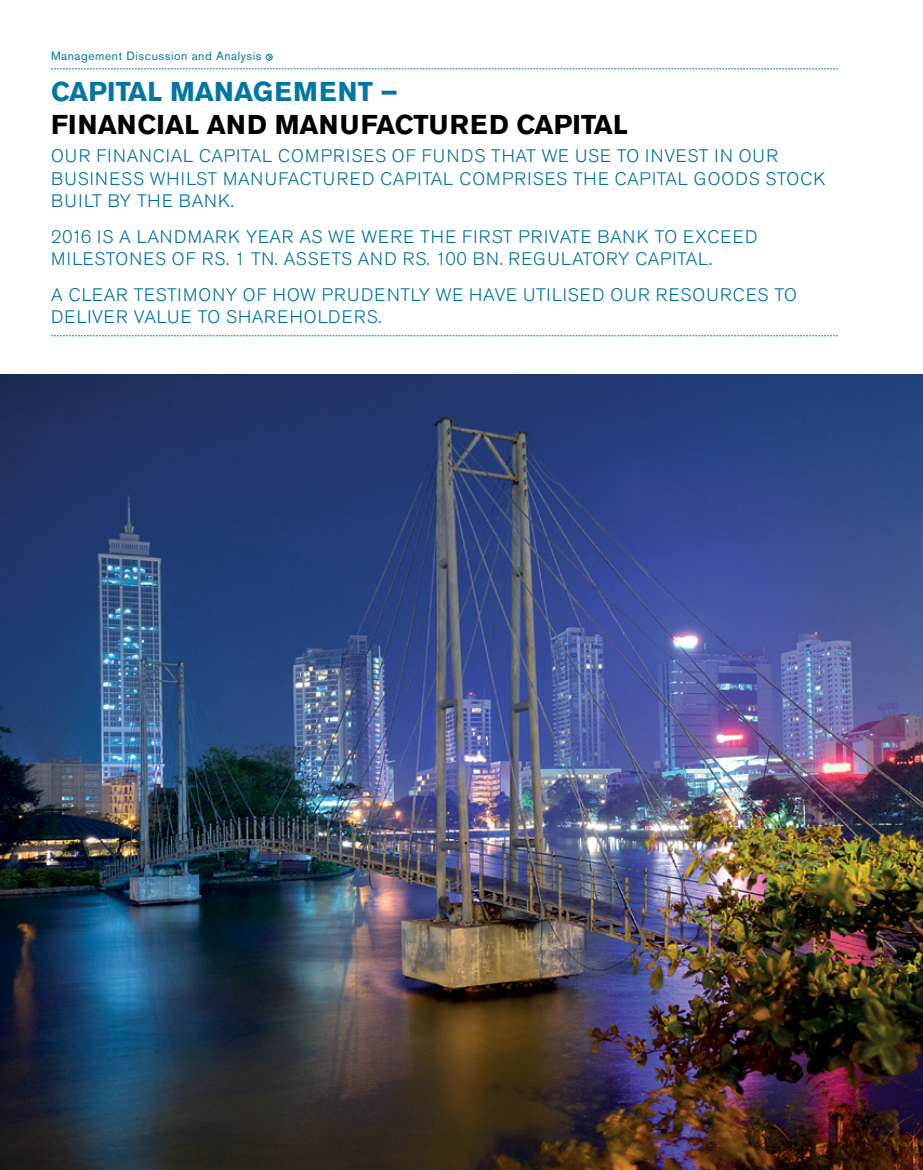
<style>
.page{position:relative;width:923px;height:1170px;background:#fff}
.page>*{position:absolute;margin:0;border:0;box-sizing:border-box;transform-origin:0 0}
.t1{font:700 27px "Akzidenz Grotesk Std";letter-spacing:.005em;color:#000}
.t2{font:700 27px "Akzidenz Grotesk Std";letter-spacing:.005em;color:#0076a3}
.t3{font:300 18px/22.5px "Akzidenz Grotesk Std";letter-spacing:.06em;color:#00729e}
.t4{font:300 18px/22.5px "Akzidenz Grotesk Std";letter-spacing:.04em;color:#00729e}
.t5{font:12px "Akzidenz Grotesk Std";letter-spacing:.045em;color:#0076a3}
</style>
<div class="page">
<svg style="left:51px;top:69px;width:787px;height:1px"></svg>
<svg style="left:266px;top:54px;width:6px;height:6px"></svg>
<img style="left:0;top:374px;width:923px;height:795px">
<svg style="left:51px;top:335px;width:787px;height:1px"></svg>
<p class="t5" style="left:51px;top:49px;width:212px">Management Discussion and Analysis</p>
<h1 class="t2" style="left:51px;top:76px;width:348px">CAPITAL MANAGEMENT –</h1>
<h1 class="t1" style="left:51px;top:108px;width:578px">FINANCIAL AND MANUFACTURED CAPITAL</h1>
<p class="t3" style="left:51px;top:145px;width:776px">OUR FINANCIAL CAPITAL COMPRISES OF FUNDS THAT WE USE TO INVEST IN OUR<br>BUSINESS WHILST MANUFACTURED CAPITAL COMPRISES THE CAPITAL GOODS STOCK<br>BUILT BY THE BANK.</p>
<p class="t4" style="left:51px;top:225px;width:708px">2016 IS A LANDMARK YEAR AS WE WERE THE FIRST PRIVATE BANK TO EXCEED<br>MILESTONES OF RS. 1 TN. ASSETS AND RS. 100 BN. REGULATORY CAPITAL.</p>
<p class="t3" style="left:51px;top:283px;width:747px">A CLEAR TESTIMONY OF HOW PRUDENTLY WE HAVE UTILISED OUR RESOURCES TO<br>DELIVER VALUE TO SHAREHOLDERS.</p>
</div>
